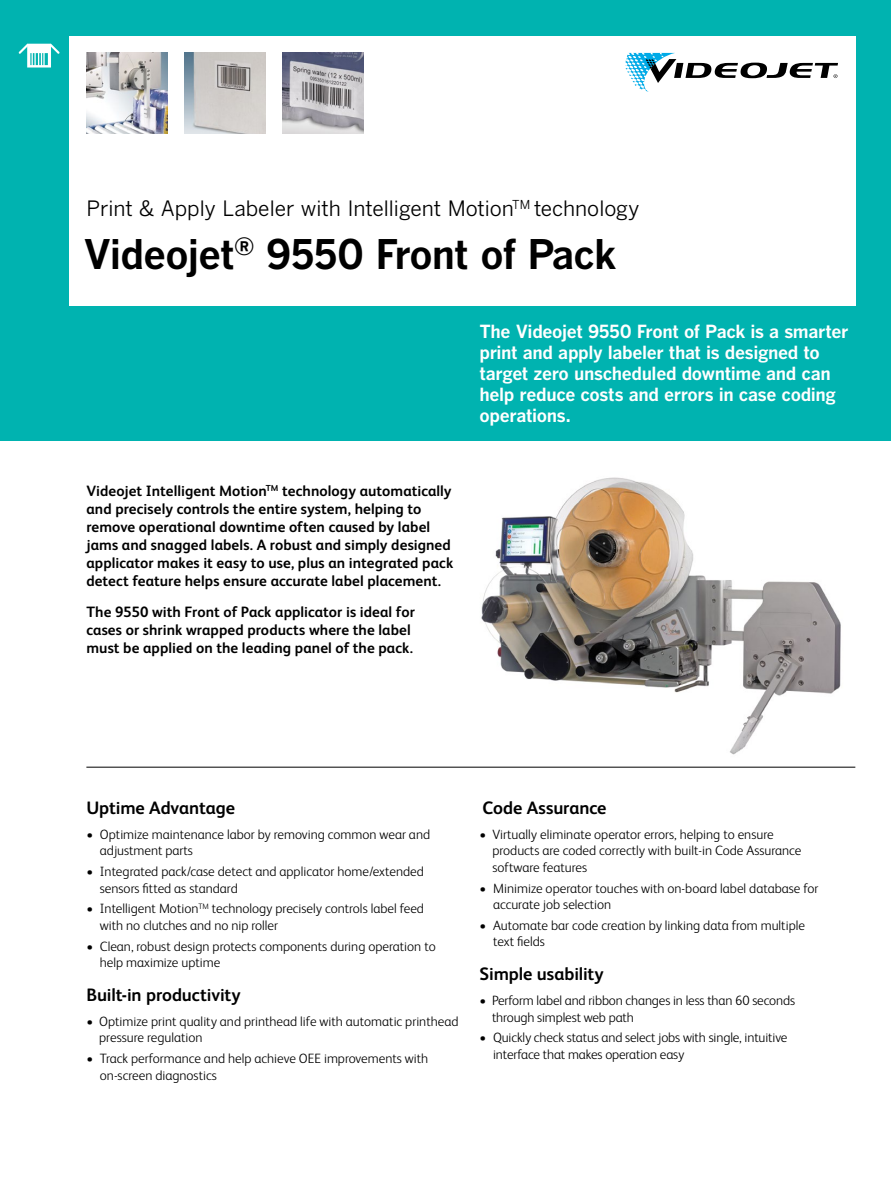
<style>
.page{position:relative;width:891px;height:1188px;background:#fff}
.page>*{position:absolute;margin:0;border:0;box-sizing:border-box;transform-origin:0 0}
.t1{font:700 40.5px "Benton Gothic";letter-spacing:-.025em;color:#000}
.t2{font:21px "Benton Gothic";letter-spacing:-.01em;color:#000}
.t3{font:700 18px/21px "Benton Gothic";letter-spacing:-.02em;color:#fff}
.t4{font:700 18px "FS Albert Pro";letter-spacing:-.005em;color:#000}
.t5{font:700 15px/18px "FS Albert Pro";letter-spacing:.005em;color:#000}
.t6{font:300 13.5px/16.5px "FS Albert Pro";color:#000}
</style>
<div class="page">
<div style="left:0;top:0;width:891px;height:441px;background:#00b3b0"></div>
<div style="left:69px;top:36px;width:786px;height:270px;background:#fff"></div>
<svg style="left:625px;top:53px;width:213px;height:39px"></svg>
<hr style="left:86px;top:767px;width:769px;height:1px;background:#000">
<img style="left:185px;top:53px;width:81px;height:81px">
<img style="left:283px;top:53px;width:81px;height:81px">
<img style="left:86px;top:53px;width:81px;height:81px">
<svg style="left:19px;top:44px;width:41px;height:24px"></svg>
<img style="left:481px;top:477px;width:360px;height:278px">
<h2 class="t2" style="left:86px;top:197px;width:555px">Print &amp; Apply Labeler with Intelligent Motion<sup>TM</sup> technology</h2>
<h1 class="t1" style="left:84px;top:231px;width:535px">Videojet<sup>®</sup> 9550 Front of Pack</h1>
<p class="t5" style="left:86px;top:481px;width:368px">Videojet Intelligent Motion<sup>TM</sup> technology automatically and precisely controls the entire system, helping to remove operational downtime often caused by label jams and snagged labels. A robust and simply designed applicator makes it easy to use, plus an integrated pack detect feature helps ensure accurate label placement.</p>
<p class="t5" style="left:86px;top:602px;width:330px">The 9550 with Front of Pack applicator is ideal for cases or shrink wrapped products where the label must be applied on the leading panel of the pack.</p>
<h3 class="t3" style="left:480px;top:321px;width:370px">The Videojet 9550 Front of Pack is a smarter print and apply labeler that is designed to target zero unscheduled downtime and can help reduce costs and errors in case coding operations.</h3>
<h3 class="t4" style="left:86px;top:795px;width:150px">Uptime Advantage</h3>
<p class="t6" style="left:100px;top:825px;width:332px;text-indent:-14px">• Optimize maintenance labor by removing common wear and adjustment parts</p>
<p class="t6" style="left:100px;top:862px;width:325px;text-indent:-14px">• Integrated pack/case detect and applicator home/extended sensors fitted as standard</p>
<p class="t6" style="left:100px;top:900px;width:326px;text-indent:-13px">• Intelligent Motion<sup>TM</sup> technology precisely controls label feed with no clutches and no nip roller</p>
<p class="t6" style="left:100px;top:937px;width:337px;text-indent:-14px">• Clean, robust design protects components during operation to help maximize uptime</p>
<h3 class="t4" style="left:86px;top:982px;width:156px">Built-in productivity</h3>
<p class="t6" style="left:99px;top:1012px;width:361px;text-indent:-13px">• Optimize print quality and printhead life with automatic printhead pressure regulation</p>
<p class="t6" style="left:100px;top:1049px;width:330px;text-indent:-14px">• Track performance and help achieve OEE improvements with on-screen diagnostics</p>
<h3 class="t4" style="left:483px;top:795px;width:125px">Code Assurance</h3>
<p class="t6" style="left:492px;top:825px;width:310px;text-indent:-13px">• Virtually eliminate operator errors, helping to ensure products are coded correctly with built-in Code Assurance software features</p>
<p class="t6" style="left:493px;top:879px;width:327px;text-indent:-14px">• Minimize operator touches with on-board label database for accurate job selection</p>
<p class="t6" style="left:493px;top:916px;width:313px;text-indent:-14px">• Automate bar code creation by linking data from multiple text fields</p>
<h3 class="t4" style="left:480px;top:961px;width:126px">Simple usability</h3>
<p class="t6" style="left:492px;top:991px;width:305px;text-indent:-12px">• Perform label and ribbon changes in less than 60 seconds through simplest web path</p>
<p class="t6" style="left:493px;top:1029px;width:296px;text-indent:-14px">• Quickly check status and select jobs with single, intuitive interface that makes operation easy</p>
</div>
